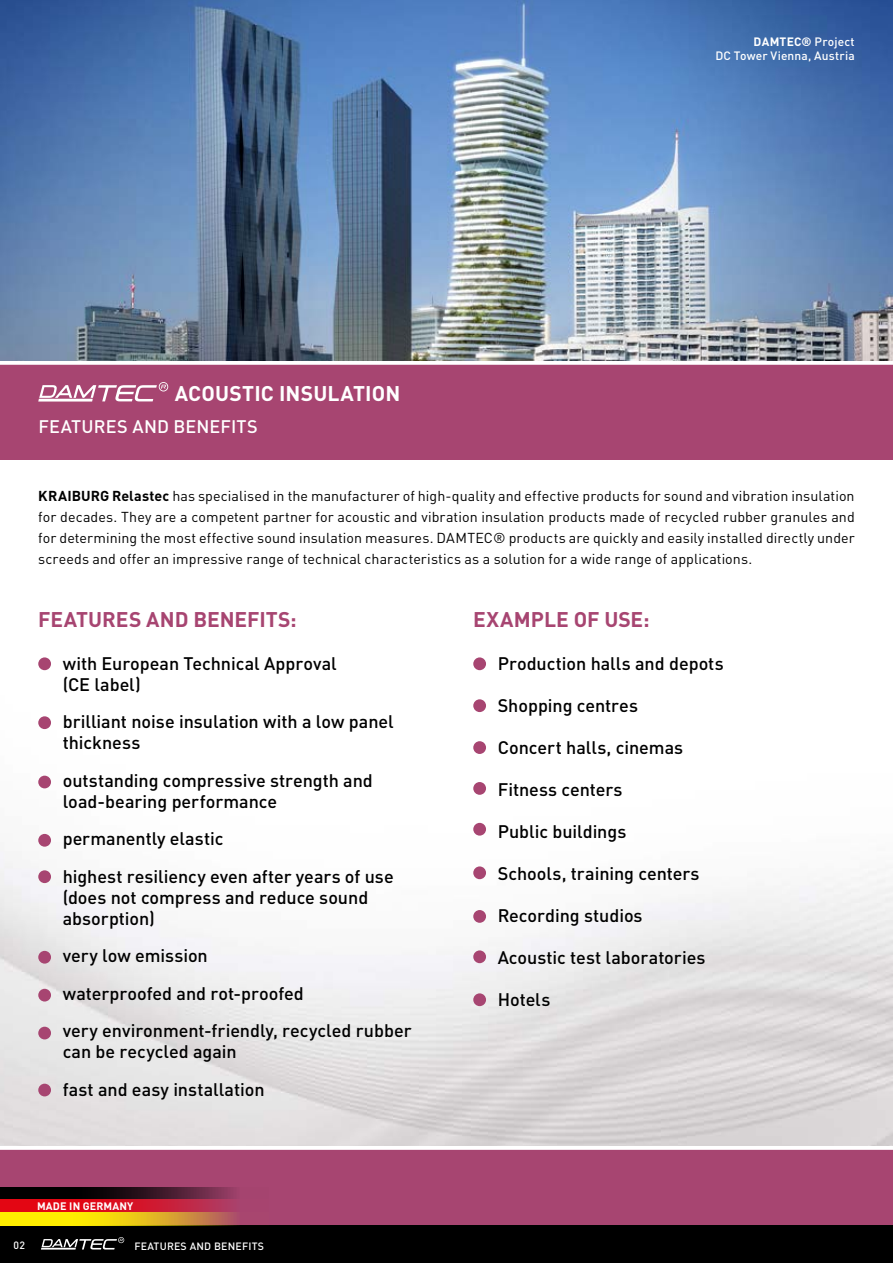
<style>
.page{position:relative;width:893px;height:1263px;background:#fff}
.page>*{position:absolute;margin:0;border:0;box-sizing:border-box;transform-origin:0 0}
.t1{font:700 21px "DIN Pro";letter-spacing:-.005em;color:#a74571}
.t2{font:700 21px "DIN Pro";letter-spacing:.005em;color:#fff}
.t3{font:500 18px/21px "DIN Pro";letter-spacing:-.005em;color:#000}
.t4{font:500 18px "DIN Pro";letter-spacing:.01em;color:#fff}
.t5{font:14.25px/21px "DIN Pro";letter-spacing:.005em;color:#000;text-align:justify}
.t6{font:500 12px/14.4px "DIN Pro";letter-spacing:.015em;color:#fff;text-align:right}
.t7{font:700 10.8px "DIN Pro";letter-spacing:.01em;color:#fff}
.t8{font:500 10.5px "DIN Pro";letter-spacing:.02em;color:#fff}
.s1{font-weight:700}
</style>
<div class="page">
<div style="left:0;top:1149px;width:893px;height:114px;background:#a74571"></div>
<div style="left:0;top:1226px;width:893px;height:37px;background:#000"></div>
<div style="left:0;top:1145px;width:893px;height:5px;background:#fff"></div>
<img style="left:0;top:660px;width:893px;height:485px">
<div style="left:0;top:362px;width:893px;height:98px;background:#a74571"></div>
<div style="left:0;top:360px;width:893px;height:5px;background:#fff"></div>
<svg style="left:38px;top:382px;width:130px;height:19px"></svg>
<svg style="left:41px;top:1237px;width:83px;height:12px"></svg>
<svg style="left:0;top:1187px;width:236px;height:13px;background:#37111d"></svg>
<svg style="left:0;top:1200px;width:230px;height:12px;background:#d41429"></svg>
<svg style="left:0;top:1212px;width:269px;height:14px;background:#dcb024"></svg>
<img style="left:0;top:0;width:893px;height:360px">
<div style="left:38px;top:657px;width:13px;height:13px;background:#a74571;border-radius:50%"></div>
<div style="left:473px;top:657px;width:13px;height:13px;background:#a74571;border-radius:50%"></div>
<div style="left:473px;top:699px;width:13px;height:13px;background:#a74571;border-radius:50%"></div>
<div style="left:473px;top:741px;width:13px;height:13px;background:#a74571;border-radius:50%"></div>
<div style="left:473px;top:782px;width:13px;height:13px;background:#a74571;border-radius:50%"></div>
<div style="left:473px;top:823px;width:13px;height:13px;background:#a74571;border-radius:50%"></div>
<div style="left:473px;top:866px;width:13px;height:13px;background:#a74571;border-radius:50%"></div>
<div style="left:473px;top:910px;width:13px;height:13px;background:#a74571;border-radius:50%"></div>
<div style="left:473px;top:950px;width:13px;height:13px;background:#a74571;border-radius:50%"></div>
<div style="left:473px;top:993px;width:13px;height:13px;background:#a74571;border-radius:50%"></div>
<div style="left:38px;top:716px;width:13px;height:13px;background:#a74571;border-radius:50%"></div>
<div style="left:38px;top:776px;width:13px;height:12px;background:#a74571;border-radius:50%"></div>
<div style="left:38px;top:834px;width:13px;height:13px;background:#a74571;border-radius:50%"></div>
<div style="left:38px;top:870px;width:13px;height:13px;background:#a74571;border-radius:50%"></div>
<div style="left:38px;top:951px;width:13px;height:12px;background:#a74571;border-radius:50%"></div>
<div style="left:38px;top:989px;width:13px;height:12px;background:#a74571;border-radius:50%"></div>
<div style="left:38px;top:1027px;width:13px;height:12px;background:#a74571;border-radius:50%"></div>
<div style="left:38px;top:1084px;width:13px;height:12px;background:#a74571;border-radius:50%"></div>
<p class="t2" style="left:175px;top:379px;width:227px">ACOUSTIC INSULATION</p>
<p class="t4" style="left:38px;top:414px;width:221px">FEATURES AND BENEFITS</p>
<p class="t6" style="left:715px;top:34px;width:141px"><span class="s1">DAMTEC®</span> Project<br>DC Tower Vienna, Austria</p>
<p class="t5" style="left:38px;top:485px;width:818px"><span class="s1">KRAIBURG Relastec</span> has specialised in the manufacturer of high-quality and effective products for sound and vibration insulation for decades. They are a competent partner for acoustic and vibration insulation products made of recycled rubber granules and for determining the most effective sound insulation measures. DAMTEC® products are quickly and easily installed directly under screeds and offer an impressive range of technical characteristics as a solution for a wide range of applications.</p>
<p class="t1" style="left:38px;top:605px;width:260px">FEATURES AND BENEFITS:</p>
<p class="t1" style="left:473px;top:605px;width:178px">EXAMPLE OF USE:</p>
<p class="t3" style="left:498px;top:652px;width:227px">Production halls and depots</p>
<p class="t3" style="left:498px;top:694px;width:142px">Shopping centres</p>
<p class="t3" style="left:498px;top:736px;width:187px">Concert halls, cinemas</p>
<p class="t3" style="left:498px;top:778px;width:126px">Fitness centers</p>
<p class="t3" style="left:498px;top:820px;width:130px">Public buildings</p>
<p class="t3" style="left:498px;top:862px;width:203px">Schools, training centers</p>
<p class="t3" style="left:498px;top:904px;width:146px">Recording studios</p>
<p class="t3" style="left:498px;top:946px;width:209px">Acoustic test laboratories</p>
<p class="t3" style="left:498px;top:988px;width:54px">Hotels</p>
<p class="t3" style="left:63px;top:652px;width:276px">with European Technical Approval (CE label)</p>
<p class="t3" style="left:63px;top:710px;width:332px">brilliant noise insulation with a low panel thickness</p>
<p class="t3" style="left:63px;top:769px;width:312px">outstanding compressive strength and load-bearing performance</p>
<p class="t3" style="left:63px;top:819px;width:333px;line-height:37.5px">permanently elastic<br>highest resiliency even after years of use</p>
<p class="t3" style="left:63px;top:886px;width:307px">(does not compress and reduce sound absorption)</p>
<p class="t3" style="left:63px;top:936px;width:350px;line-height:37.5px">very low emission<br>waterproofed and rot-proofed<br>very environment-friendly, recycled rubber</p>
<p class="t3" style="left:63px;top:1032px;width:203px;line-height:37.5px">can be recycled again fast and easy installation</p>
<p class="t7" style="left:37px;top:1199px;width:98px">MADE IN GERMANY</p>
<p class="t8" style="left:14px;top:1237px;width:13px">02</p>
<p class="t8" style="left:135px;top:1238px;width:131px">FEATURES AND BENEFITS</p>
</div>
